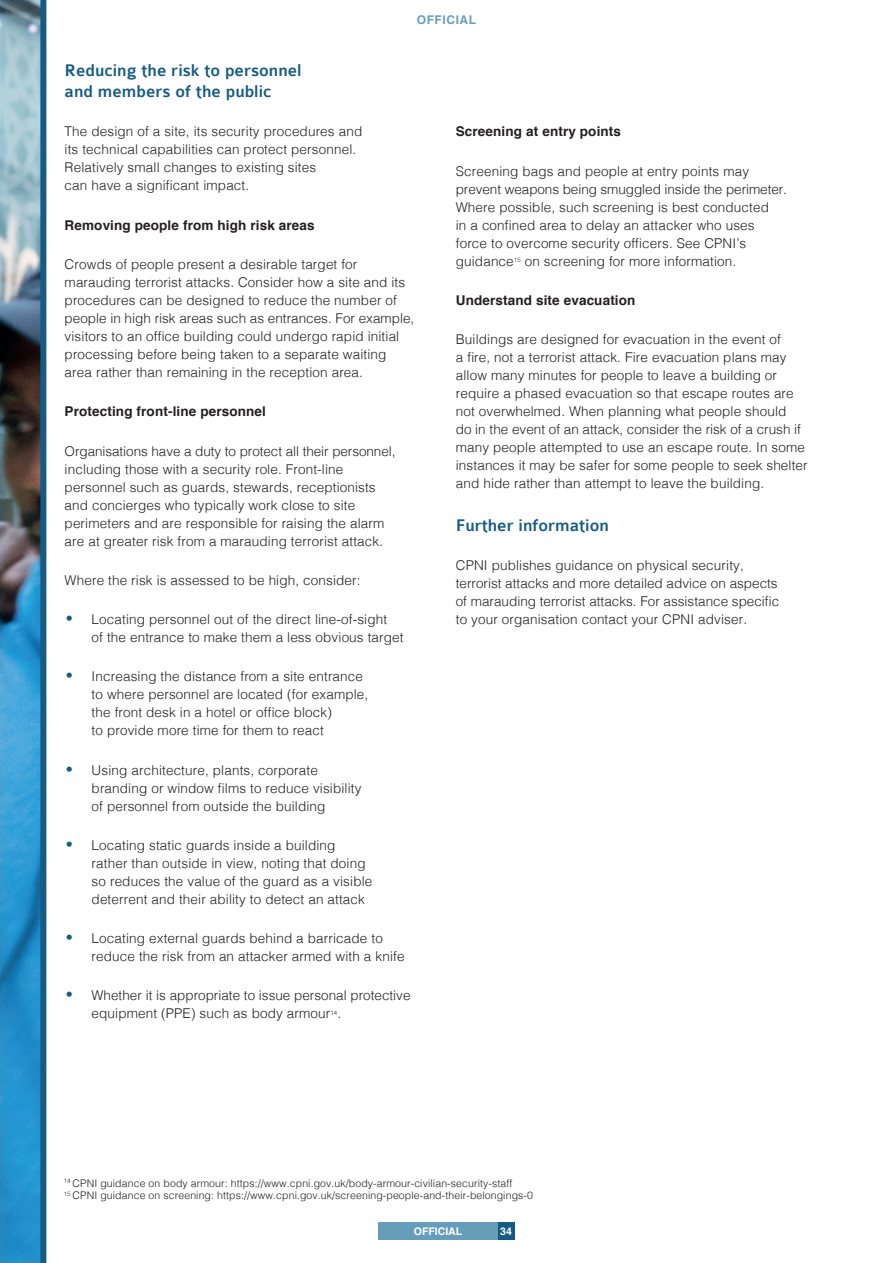
<style>
.page{position:relative;width:893px;height:1263px;background:#fff}
.page>*{position:absolute;margin:0;border:0;box-sizing:border-box;transform-origin:0 0}
.Title-sub{font:500 18px/21.6px "Colaborate";color:#165b83}
.Title-sub-2{font:300 13.5px/18px "Helvetica";letter-spacing:.01em;color:#231f20}
.Title-sub-3{font:700 13.5px "Helvetica";letter-spacing:.01em;color:#231f20}
.t1{font:700 12px "Helvetica";letter-spacing:.05em;color:#669eba}
.Title-sub-4{font:300 10.5px "Helvetica";letter-spacing:.01em;color:#231f20}
.t2{font:700 10.5px "Helvetica";color:#fff}
.s1{font-family:"Colaborate";font-weight:500;font-size:18px;color:#165b83}
</style>
<div class="page">
<div style="left:0;top:0;width:46px;height:1263px;background:#669eba;opacity:.6"></div>
<div style="left:40px;top:0;width:6px;height:1263px;background:#165b83"></div>
<div style="left:497px;top:1222px;width:17px;height:17px;background:#165b83"></div>
<div style="left:378px;top:1222px;width:119px;height:17px;background:#669eba"></div>
<p class="t1" style="left:417px;top:10px;width:61px">OFFICIAL</p>
<p class="Title-sub" style="left:65px;top:59px;width:239px">Reducing the risk to personnel and members of the public</p>
<p class="Title-sub-2" style="left:65px;top:122px;width:299px">The design of a site, its security procedures and its technical capabilities can protect personnel.<br>Relatively small changes to existing sites<br>can have a significant impact.</p>
<p class="Title-sub-3" style="left:65px;top:214px;width:252px">Removing people from high risk areas</p>
<p class="Title-sub-2" style="left:65px;top:254px;width:351px">Crowds of people present a desirable target for marauding terrorist attacks. Consider how a site and its procedures can be designed to reduce the number of people in high risk areas such as entrances. For example, visitors to an office building could undergo rapid initial processing before being taken to a separate waiting area rather than remaining in the reception area.</p>
<p class="Title-sub-3" style="left:65px;top:401px;width:203px">Protecting front-line personnel</p>
<p class="Title-sub-2" style="left:65px;top:441px;width:332px">Organisations have a duty to protect all their personnel, including those with a security role. Front-line personnel such as guards, stewards, receptionists and concierges who typically work close to site perimeters and are responsible for raising the alarm are at greater risk from a marauding terrorist attack.</p>
<p class="Title-sub-2" style="left:65px;top:570px;width:297px">Where the risk is assessed to be high, consider:</p>
<p class="Title-sub-2" style="left:92px;top:609px;width:314px;text-indent:-27px"><span class="s1">•</span> Locating personnel out of the direct line-of-sight<br>of the entrance to make them a less obvious target</p>
<p class="Title-sub-2" style="left:92px;top:667px;width:278px;text-indent:-27px"><span class="s1">•</span> Increasing the distance from a site entrance to where personnel are located (for example, the front desk in a hotel or office block)<br>to provide more time for them to react</p>
<p class="Title-sub-2" style="left:92px;top:760px;width:271px;text-indent:-27px"><span class="s1">•</span> Using architecture, plants, corporate branding or window films to reduce visibility of personnel from outside the building</p>
<p class="Title-sub-2" style="left:92px;top:835px;width:282px;text-indent:-27px"><span class="s1">•</span> Locating static guards inside a building rather than outside in view, noting that doing so reduces the value of the guard as a visible deterrent and their ability to detect an attack</p>
<p class="Title-sub-2" style="left:92px;top:928px;width:314px;text-indent:-27px"><span class="s1">•</span> Locating external guards behind a barricade to reduce the risk from an attacker armed with a knife</p>
<p class="Title-sub-2" style="left:92px;top:986px;width:320px;text-indent:-27px"><span class="s1">•</span> Whether it is appropriate to issue personal protective equipment (PPE) such as body armour<sup>14</sup>.</p>
<p class="Title-sub-3" style="left:456px;top:121px;width:167px">Screening at entry points</p>
<p class="Title-sub-2" style="left:456px;top:161px;width:333px">Screening bags and people at entry points may prevent weapons being smuggled inside the perimeter.<br>Where possible, such screening is best conducted<br>in a confined area to delay an attacker who uses force to overcome security officers. See CPNI’s guidance<sup>15</sup> on screening for more information.</p>
<p class="Title-sub-3" style="left:456px;top:289px;width:181px">Understand site evacuation</p>
<p class="Title-sub-2" style="left:456px;top:330px;width:353px">Buildings are designed for evacuation in the event of<br>a fire, not a terrorist attack. Fire evacuation plans may allow many minutes for people to leave a building or require a phased evacuation so that escape routes are not overwhelmed. When planning what people should<br>do in the event of an attack, consider the risk of a crush if many people attempted to use an escape route. In some instances it may be safer for some people to seek shelter and hide rather than attempt to leave the building.</p>
<p class="Title-sub" style="left:456px;top:515px;width:155px">Further information</p>
<p class="Title-sub-2" style="left:456px;top:556px;width:325px">CPNI publishes guidance on physical security, terrorist attacks and more detailed advice on aspects of marauding terrorist attacks. For assistance specific to your organisation contact your CPNI adviser.</p>
<p class="Title-sub-4" style="left:64px;top:1174px;width:450px"><sup>14</sup> CPNI guidance on body armour: https://www.cpni.gov.uk/body-armour-civilian-security-staff</p>
<p class="Title-sub-4" style="left:64px;top:1186px;width:471px"><sup>15</sup> CPNI guidance on screening: https://www.cpni.gov.uk/screening-people-and-their-belongings-0</p>
<p class="t2" style="left:414px;top:1223px;width:50px">OFFICIAL</p>
<p class="t2" style="left:500px;top:1223px;width:13px">34</p>
</div>
